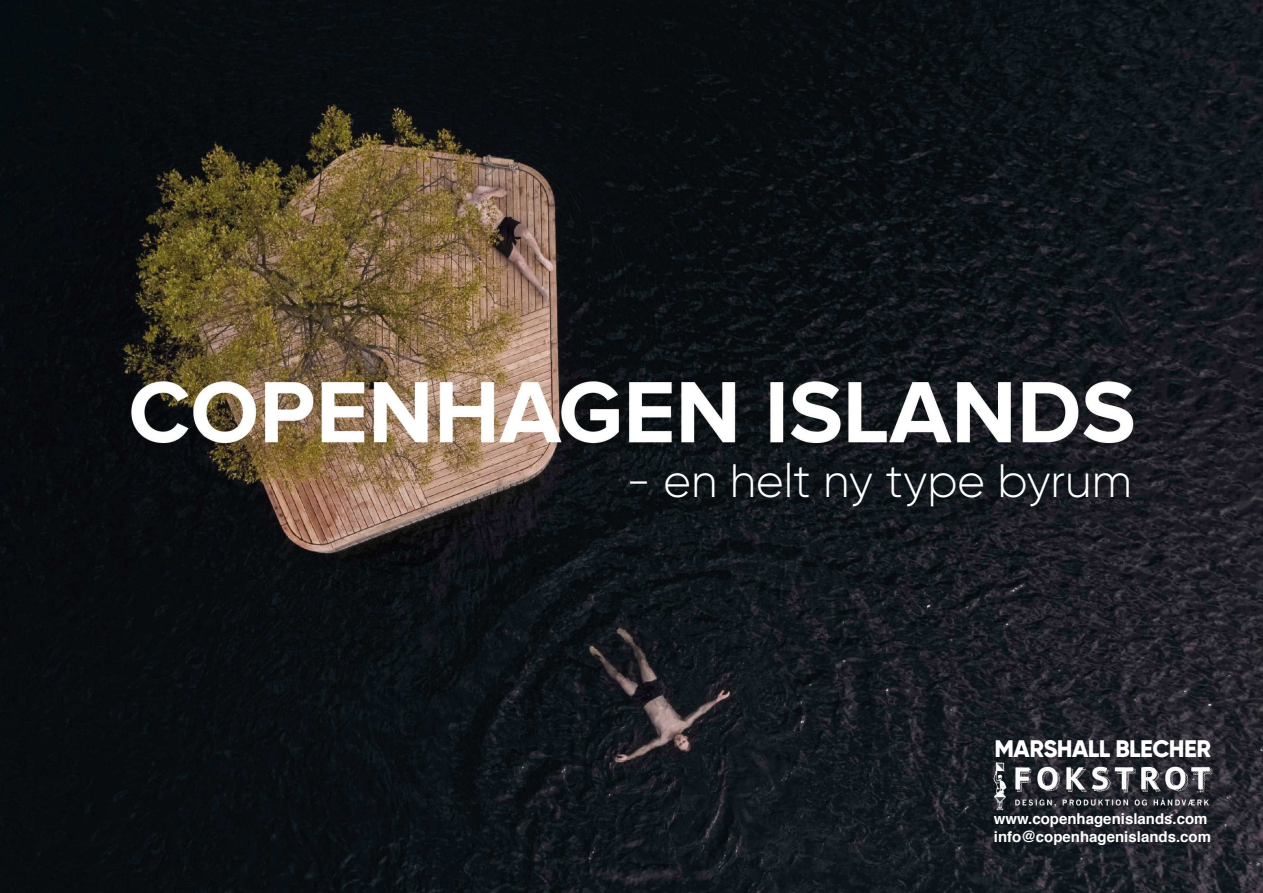
<style>
.page{position:relative;width:1263px;height:893px;background:#fff}
.page>*{position:absolute;margin:0;border:0;box-sizing:border-box;transform-origin:0 0}
.t1{font:300 46.65px "Gilroy";color:#fff}
.t2{font:800 23.85px "Gilroy";letter-spacing:-.02em;color:#fff}
.t3{font:700 15px/18px "Helvetica";color:#fff}
</style>
<div class="page">
<img style="left:0;top:0;width:1263px;height:893px">
<img style="left:985px;top:755px;width:233px;height:60px">
<h1 class="t1" style="left:626px;top:459px;width:507px">- en helt ny type byrum</h1>
<h2 class="t2" style="left:994px;top:736px;width:218px">MARSHALL BLECHER</h2>
<p class="t3" style="left:994px;top:811px;width:219px">www.copenhagenislands.com info@copenhagenislands.com</p>
</div>
